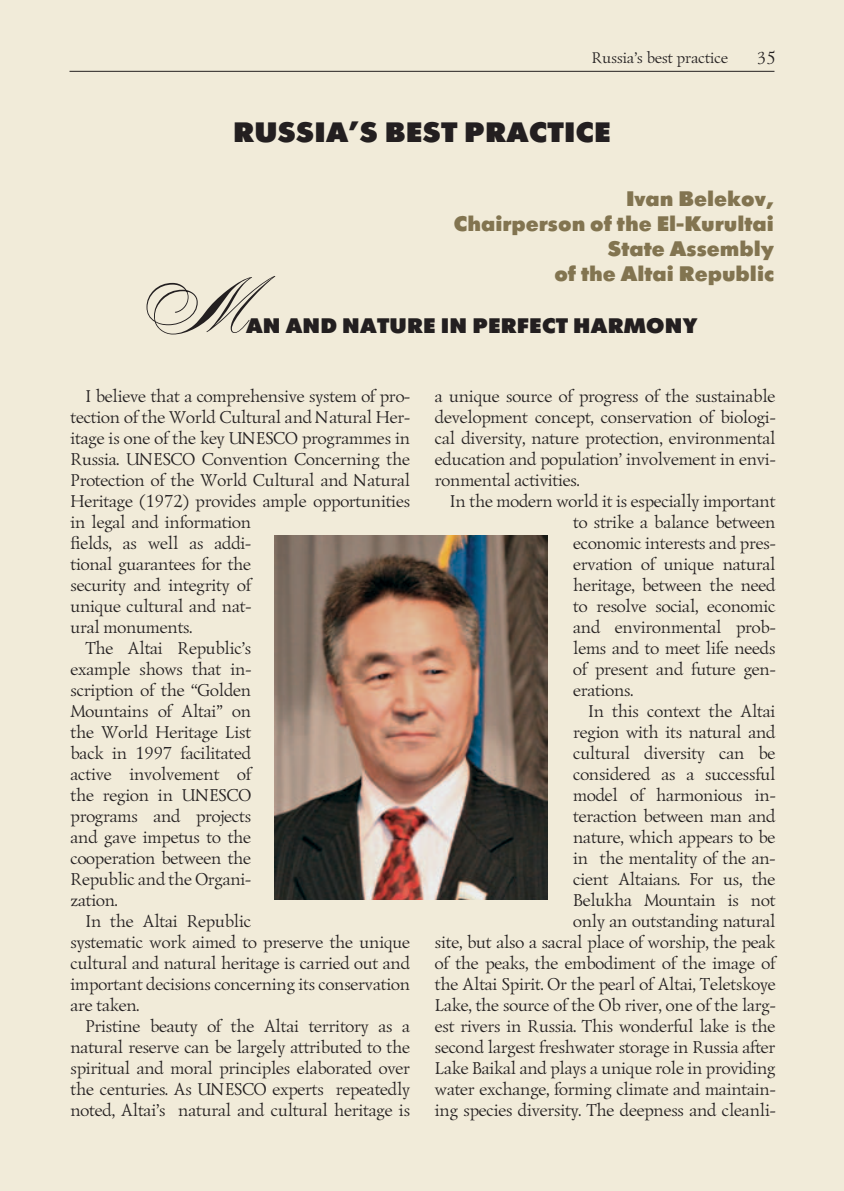
<style>
.page{position:relative;width:844px;height:1191px;background:#fff}
.page>*{position:absolute;margin:0;border:0;box-sizing:border-box;transform-origin:0 0}
.t1{font:105px "Alexandra Script";color:#231f20}
.t2{font:28px "Futura Futuris X";letter-spacing:.01em;color:#231f20}
.t3{font:21px/25.2px "Futura Futuris X";color:#827450;text-align:right}
.t4{font:21px "Futura Futuris X";letter-spacing:.01em;color:#231f20}
.t5{font:17.5px/21px "Lazurski";letter-spacing:-.01em;color:#231f20;text-align:justify}
.t6{font:300 17.5px "Lazurski C Lt";color:#231f20}
.t7{font:300 15.75px "Lazurski C Lt";color:#231f20}
</style>
<div class="page">
<div style="left:0;top:0;width:843px;height:1191px;background:#f1ebd9"></div>
<hr style="left:69px;top:71px;width:705px;height:1px;background:#231f20">
<img style="left:275px;top:536px;width:272px;height:363px">
<p class="t7" style="left:591px;top:47px;width:138px">Russia’s best practice</p>
<p class="t6" style="left:755px;top:46px;width:20px">35</p>
<h2 class="t2" style="left:233px;top:115px;width:379px">Russia’s best practic e</h2>
<p class="t3" style="left:453px;top:186px;width:322px">Ivan Belekov,<br>Сhairperson of the El-Kurultai<br>State Assembly<br>of the Altai Republic</p>
<h1 class="t1" style="left:146px;top:260px;width:101px">M</h1>
<p class="t4" style="left:246px;top:312px;width:452px">an and nature in perfect harmony</p>
<p class="t5" style="left:84px;top:385px;width:327px">I believe that a comprehensive system of pro-</p>
<p class="t5" style="left:69px;top:406px;width:341px">tection of the World Cultural and Natural Her-</p>
<p class="t5" style="left:69px;top:427px;width:341px">itage is one of the key UNESCO programmes in</p>
<p class="t5" style="left:69px;top:448px;width:341px">Russia. UNESCO Convention Concerning the</p>
<p class="t5" style="left:69px;top:469px;width:341px">Protection of the World Cultural and Natural</p>
<p class="t5" style="left:69px;top:490px;width:341px">Heritage (1972) provides ample opportunities</p>
<p class="t5" style="left:69px;top:511px;width:182px">in legal and information</p>
<p class="t5" style="left:69px;top:532px;width:183px">fields, as well as addi-</p>
<p class="t5" style="left:69px;top:553px;width:182px">tional guarantees for the</p>
<p class="t5" style="left:69px;top:574px;width:182px">security and integrity of</p>
<p class="t5" style="left:69px;top:595px;width:183px">unique cultural and nat-</p>
<p class="t5" style="left:69px;top:616px;width:123px">ural monuments.</p>
<p class="t5" style="left:84px;top:637px;width:167px">The Altai Republic’s</p>
<p class="t5" style="left:69px;top:658px;width:183px">example shows that in-</p>
<p class="t5" style="left:69px;top:679px;width:182px">scription of the ‘‘Golden</p>
<p class="t5" style="left:69px;top:700px;width:182px">Mountains of Altai’’ on</p>
<p class="t5" style="left:69px;top:721px;width:182px">the World Heritage List</p>
<p class="t5" style="left:69px;top:742px;width:182px">back in 1997 facilitated</p>
<p class="t5" style="left:69px;top:763px;width:182px">active involvement of</p>
<p class="t5" style="left:69px;top:784px;width:182px">the region in UNESCO</p>
<p class="t5" style="left:69px;top:805px;width:182px">programs and projects</p>
<p class="t5" style="left:69px;top:826px;width:182px">and gave impetus to the</p>
<p class="t5" style="left:69px;top:847px;width:182px">cooperation between the</p>
<p class="t5" style="left:69px;top:868px;width:183px">Republic and the Organi-</p>
<p class="t5" style="left:69px;top:889px;width:49px">zation.</p>
<p class="t5" style="left:84px;top:910px;width:167px">In the Altai Republic</p>
<p class="t5" style="left:69px;top:931px;width:341px">systematic work aimed to preserve the unique</p>
<p class="t5" style="left:69px;top:952px;width:341px">cultural and natural heritage is carried out and</p>
<p class="t5" style="left:69px;top:973px;width:341px">important decisions concerning its conservation</p>
<p class="t5" style="left:69px;top:994px;width:70px">are taken.</p>
<p class="t5" style="left:84px;top:1015px;width:326px">Pristine beauty of the Altai territory as a</p>
<p class="t5" style="left:69px;top:1036px;width:341px">natural reserve can be largely attributed to the</p>
<p class="t5" style="left:69px;top:1057px;width:341px">spiritual and moral principles elaborated over</p>
<p class="t5" style="left:69px;top:1078px;width:341px">the centuries. As UNESCO experts repeatedly</p>
<p class="t5" style="left:69px;top:1099px;width:341px">noted, Altai’s natural and cultural heritage is</p>
<p class="t5" style="left:434px;top:385px;width:342px">a unique source of progress of the sustainable development concept, conservation of biologi&shy;cal diversity, nature protection, environmental education and population’ involvement in envi&shy;ronmental activities.</p>
<p class="t5" style="left:572px;top:490px;width:204px;text-indent:-123px">In the modern world it is especially important to strike a balance between economic interests and pres&shy;ervation of unique natural heritage, between the need to resolve social, economic and environmental prob&shy;lems and to meet life needs of present and future gen&shy;erations.</p>
<p class="t5" style="left:434px;top:700px;width:342px;text-align:right">In this context the Altai<br>region with its natural and<br>cultural diversity can be<br>considered as a successful<br>model of harmonious in-<br>teraction between man and<br>nature, which appears to be<br>in the mentality of the an-<br>cient Altaians. For us, the<br>Belukha Mountain is not<br>only an outstanding natural<br>site, but also a sacral place of worship, the peak of the peaks, the embodiment of the image of the Altai Spirit. Or the pearl of Altai, Teletskoye Lake, the source of the Ob river, one of the larg&shy;est rivers in Russia. This wonderful lake is the second largest freshwater storage in Russia after Lake Baikal and plays a unique role in providing water exchange, forming climate and maintain&shy;ing species diversity. The deepness and cleanli-</p>
</div>
